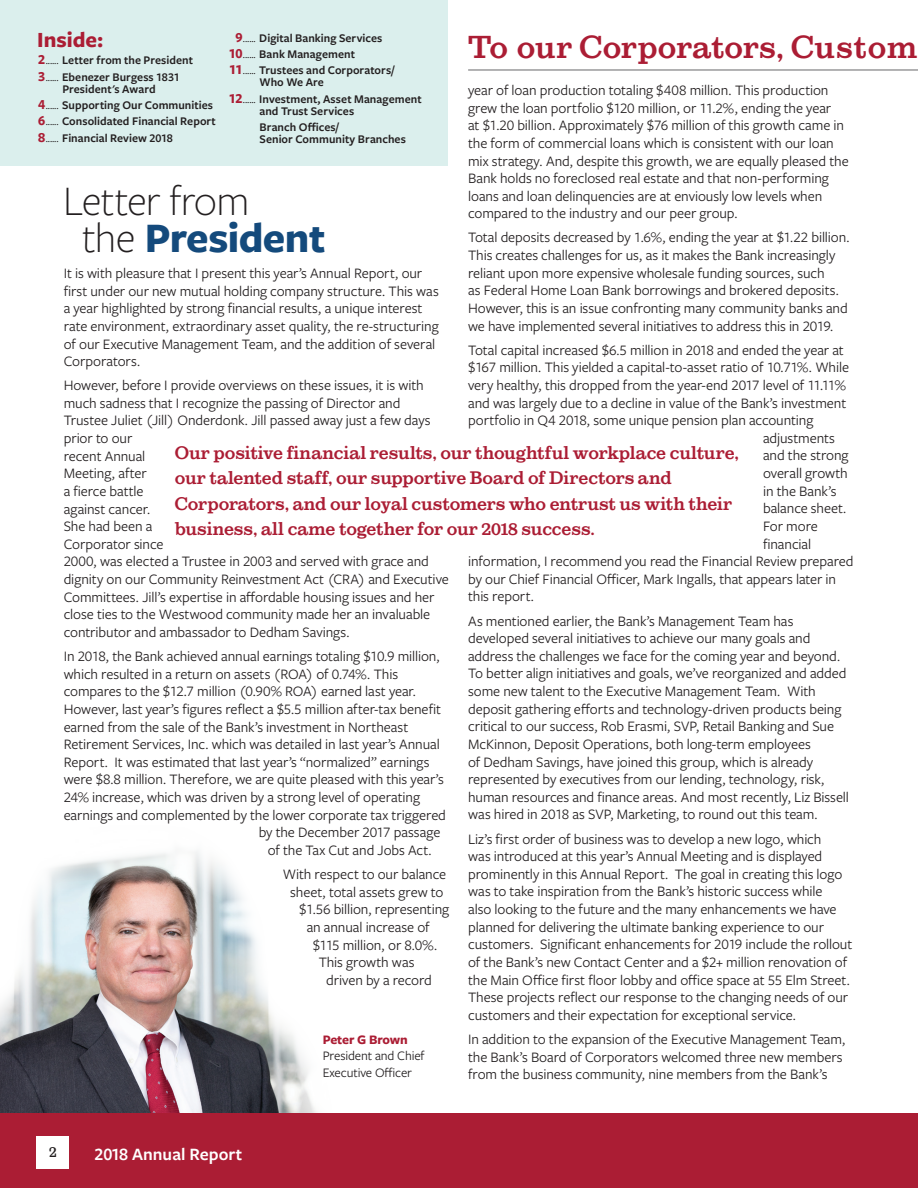
<style>
.page{position:relative;width:918px;height:1188px;background:#fff}
.page>*{position:absolute;margin:0;border:0;box-sizing:border-box;transform-origin:0 0}
.t1{font:300 43.5px/37.5px "Freight Sans Pro";letter-spacing:-.02em;color:#231f20}
.t2{font:700 31.5px "Sutro";letter-spacing:.005em;color:#ab1d34}
.t3{font:700 22.5px "Freight Sans Pro";color:#ab1d34}
.t4{font:700 18px/25.5px "Sutro";letter-spacing:-.005em;color:#ab1d34}
.t5{font:600 18px "Freight Sans Pro";letter-spacing:-.005em;color:#fff}
.t6{font:15px/17.5px "Freight Sans Pro";letter-spacing:-.005em;color:#231f20}
.t7{font:500 15px "Sutro";color:#231f20}
.t8{font:13.5px/16.5px "Freight Sans Pro";letter-spacing:-.01em;color:#231f20}
.t9{font:700 13.5px "Freight Sans Pro";letter-spacing:-.015em;color:#ab1d34}
.t10{font:600 12.15px/16.4px "Freight Sans Pro";letter-spacing:.005em;color:#231f20}
.s1{font-weight:700;font-size:14.4px;color:#ab1d34}
.s2{font-weight:400}
.s3{font-weight:700;color:#144a7c}
</style>
<div class="page">
<div style="left:0;top:0;width:447px;height:165px;background:#dbefed"></div>
<hr style="left:468px;top:69px;width:450px;height:2px;background:#777779">
<img style="left:0;top:851px;width:317px;height:262px">
<div style="left:0;top:1113px;width:918px;height:75px;background:#ab1d34"></div>
<div style="left:37px;top:1136px;width:32px;height:33px;background:#fff"></div>
<h3 class="t3" style="left:37px;top:24px;width:68px">Inside:</h3>
<p class="t10" style="left:229px;top:29px;width:167px;text-indent:7px"><span class="s1">9</span><span class="s2">......</span> Digital Banking Services<br><span class="s1">10</span><span class="s2">......</span> Bank Management<br><span class="s1">11</span><span class="s2">......</span> Trustees and Corporators/</p>
<p class="t10" style="left:229px;top:74px;width:194px;text-indent:31px">Who We Are<br><span class="s1">12</span><span class="s2">......</span> Investment, Asset Management</p>
<p class="t10" style="left:260px;top:102px;width:96px">and Trust Services<br>Branch Offices/</p>
<p class="t10" style="left:260px;top:130px;width:148px">Senior Community Branches</p>
<h2 class="t2" style="left:468px;top:30px;width:451px">To our Corporators, Custom</h2>
<p class="t10" style="left:38px;top:52px;width:156px"><span class="s1">2</span><span class="s2">......</span> Letter from the President</p>
<p class="t10" style="left:38px;top:70px;width:143px;line-height:12px;text-align:center"><span class="s1">3</span><span class="s2">......</span> Ebenezer Burgess 1831<br>President's Award</p>
<p class="t10" style="left:38px;top:97px;width:179px"><span class="s1">4</span><span class="s2">......</span> Supporting Our Communities<br><span class="s1">6</span><span class="s2">......</span> Consolidated Financial Report<br><span class="s1">8</span><span class="s2">......</span> Financial Review 2018</p>
<p class="t6" style="left:468px;top:81px;width:382px">year of loan production totaling $408 million. This production grew the loan portfolio $120 million, or 11.2%, ending the year<br>at $1.20 billion. Approximately $76 million of this growth came in the form of commercial loans which is consistent with our loan mix strategy. And, despite this growth, we are equally pleased the Bank holds no foreclosed real estate and that non-performing loans and loan delinquencies are at enviously low levels when compared to the industry and our peer group.</p>
<p class="t6" style="left:468px;top:228px;width:383px">Total deposits decreased by 1.6%, ending the year at $1.22 billion.<br>This creates challenges for us, as it makes the Bank increasingly reliant upon more expensive wholesale funding sources, such<br>as Federal Home Loan Bank borrowings and brokered deposits.<br>However, this is an issue confronting many community banks and we have implemented several initiatives to address this in 2019.</p>
<p class="t6" style="left:468px;top:340px;width:377px">Total capital increased $6.5 million in 2018 and ended the year at</p>
<p class="t6" style="left:468px;top:358px;width:382px">$167 million. This yielded a capital-to-asset ratio of 10.71%. While</p>
<p class="t6" style="left:468px;top:376px;width:379px">very healthy, this dropped from the year-end 2017 level of 11.11%</p>
<p class="t6" style="left:468px;top:393px;width:380px">and was largely due to a decline in value of the Bank’s investment</p>
<p class="t6" style="left:468px;top:411px;width:347px">portfolio in Q4 2018, some unique pension plan accounting</p>
<p class="t6" style="left:763px;top:429px;width:74px">adjustments</p>
<p class="t6" style="left:763px;top:446px;width:87px">and the strong</p>
<p class="t6" style="left:763px;top:464px;width:86px">overall growth</p>
<p class="t6" style="left:763px;top:481px;width:75px">in the Bank’s</p>
<p class="t6" style="left:763px;top:499px;width:85px">balance sheet.</p>
<p class="t6" style="left:763px;top:517px;width:56px">For more</p>
<p class="t6" style="left:763px;top:534px;width:50px">financial</p>
<p class="t6" style="left:468px;top:552px;width:387px">information, I recommend you read the Financial Review prepared</p>
<p class="t6" style="left:468px;top:570px;width:370px">by our Chief Financial Officer, Mark Ingalls, that appears later in</p>
<p class="t6" style="left:468px;top:587px;width:68px">this report.</p>
<p class="t6" style="left:468px;top:611px;width:382px">As mentioned earlier, the Bank’s Management Team has developed several initiatives to achieve our many goals and address the challenges we face for the coming year and beyond.<br>To better align initiatives and goals, we’ve reorganized and added some new talent to the Executive Management Team. With deposit gathering efforts and technology-driven products being critical to our success, Rob Erasmi, SVP, Retail Banking and Sue McKinnon, Deposit Operations, both long-term employees<br>of Dedham Savings, have joined this group, which is already represented by executives from our lending, technology, risk, human resources and finance areas. And most recently, Liz Bissell was hired in 2018 as SVP, Marketing, to round out this team.</p>
<p class="t6" style="left:468px;top:829px;width:386px">Liz’s first order of business was to develop a new logo, which<br>was introduced at this year’s Annual Meeting and is displayed prominently in this Annual Report. The goal in creating this logo was to take inspiration from the Bank’s historic success while<br>also looking to the future and the many enhancements we have planned for delivering the ultimate banking experience to our customers. Significant enhancements for 2019 include the rollout of the Bank’s new Contact Center and a $2+ million renovation of the Main Office first floor lobby and office space at 55 Elm Street.<br>These projects reflect our response to the changing needs of our customers and their expectation for exceptional service.</p>
<p class="t6" style="left:468px;top:1030px;width:379px">In addition to the expansion of the Executive Management Team, the Bank’s Board of Corporators welcomed three new members from the business community, nine members from the Bank’s</p>
<h1 class="t1" style="left:82px;top:180px;width:245px;text-indent:-19px">Letter from<br>the <span class="s3">President</span></h1>
<p class="t6" style="left:64px;top:264px;width:377px">It is with pleasure that I present this year’s Annual Report, our first under our new mutual holding company structure. This was a year highlighted by strong financial results, a unique interest rate environment, extraordinary asset quality, the re-structuring of our Executive Management Team, and the addition of several Corporators.</p>
<p class="t6" style="left:64px;top:376px;width:387px">However, before I provide overviews on these issues, it is with much sadness that I recognize the passing of Director and<br>Trustee Juliet (Jill) Onderdonk. Jill passed away just a few days prior to our<br>recent Annual<br>Meeting, after<br>a fierce battle<br>against cancer.<br>She had been a<br>Corporator since<br>2000, was elected a Trustee in 2003 and served with grace and dignity on our Community Reinvestment Act (CRA) and Executive Committees. Jill’s expertise in affordable housing issues and her close ties to the Westwood community made her an invaluable contributor and ambassador to Dedham Savings.</p>
<p class="t6" style="left:64px;top:647px;width:378px">In 2018, the Bank achieved annual earnings totaling $10.9 million,</p>
<p class="t6" style="left:64px;top:664px;width:336px">which resulted in a return on assets (ROA) of 0.74%. This</p>
<p class="t6" style="left:64px;top:682px;width:354px">compares to the $12.7 million (0.90% ROA) earned last year.</p>
<p class="t6" style="left:64px;top:700px;width:379px">However, last year’s figures reflect a $5.5 million after-tax benefit</p>
<p class="t6" style="left:64px;top:717px;width:346px">earned from the sale of the Bank’s investment in Northeast</p>
<p class="t6" style="left:64px;top:735px;width:378px">Retirement Services, Inc. which was detailed in last year’s Annual</p>
<p class="t6" style="left:64px;top:753px;width:367px">Report. It was estimated that last year’s “normalized” earnings</p>
<p class="t6" style="left:64px;top:770px;width:382px">were $8.8 million. Therefore, we are quite pleased with this year’s</p>
<p class="t6" style="left:64px;top:788px;width:358px">24% increase, which was driven by a strong level of operating</p>
<p class="t6" style="left:64px;top:805px;width:384px">earnings and complemented by the lower corporate tax triggered</p>
<p class="t6" style="left:259px;top:823px;width:183px">by the December 2017 passage</p>
<p class="t6" style="left:268px;top:841px;width:166px">of the Tax Cut and Jobs Act.</p>
<p class="t6" style="left:283px;top:865px;width:165px">With respect to our balance</p>
<p class="t6" style="left:290px;top:882px;width:155px">sheet, total assets grew to</p>
<p class="t6" style="left:299px;top:900px;width:151px">$1.56 billion, representing</p>
<p class="t6" style="left:307px;top:918px;width:124px">an annual increase of</p>
<p class="t6" style="left:313px;top:935px;width:126px">$115 million, or 8.0%.</p>
<p class="t6" style="left:319px;top:953px;width:97px">This growth was</p>
<p class="t6" style="left:326px;top:971px;width:107px">driven by a record</p>
<p class="t4" style="left:175px;top:440px;width:566px">Our positive financial results, our thoughtful workplace culture, our talented staff, our supportive Board of Directors and Corporators, and our loyal customers who entrust us with their business, all came together for our 2018 success.</p>
<p class="t9" style="left:323px;top:1030px;width:87px">Peter G Brown</p>
<p class="t8" style="left:323px;top:1047px;width:103px">President and Chief<br>Executive Officer</p>
<p class="t7" style="left:49px;top:1144px;width:9px">2</p>
<p class="t5" style="left:94px;top:1142px;width:149px">2018 Annual Report</p>
</div>
